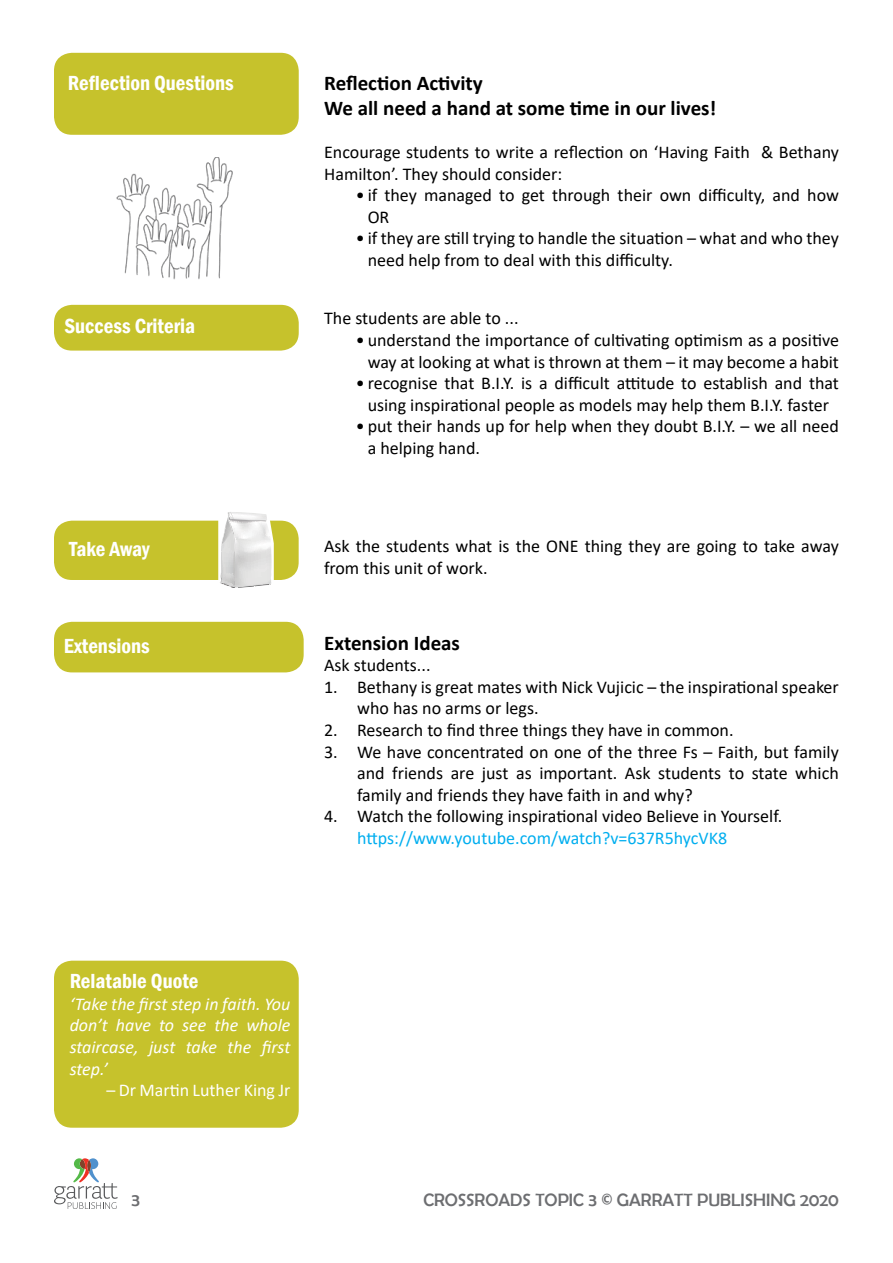
<style>
.page{position:relative;width:893px;height:1263px;background:#fff}
.page>*{position:absolute;margin:0;border:0;box-sizing:border-box;transform-origin:0 0}
.t1{font:700 21px/25.2px "Calibri";color:#000}
.t2{font:600 condensed 21px "Franklin Gothic";color:#fff}
.t3{font:18px/21.6px "Calibri";color:#000}
.t4{font:italic 18px/21.6px "Calibri";color:#fff;text-align:justify}
.t5{font:18px "Calibri";color:#00aeef}
.t6{font:18px "Berlin Sans FB";color:#6d6e71}
.t7{font:18px "Calibri";color:#fff}
</style>
<div class="page">
<svg style="left:54px;top:1158px;width:64px;height:51px"></svg>
<div style="left:54px;top:53px;width:245px;height:82px;background:#c6c22c;border-radius:18px"></div>
<div style="left:54px;top:305px;width:245px;height:46px;background:#c6c22c;border-radius:18px"></div>
<div style="left:54px;top:521px;width:245px;height:59px;background:#c6c22c;border-radius:18px"></div>
<svg style="left:218px;top:512px;width:56px;height:76px;background:#e4e4e1"></svg>
<div style="left:54px;top:622px;width:250px;height:50px;background:#c6c22c;border-radius:18px"></div>
<div style="left:54px;top:961px;width:245px;height:167px;background:#c6c22c;border-radius:18px"></div>
<img style="left:116px;top:158px;width:117px;height:122px">
<p class="t2" style="left:68px;top:69px;width:167px">Reflection Questions</p>
<p class="t2" style="left:65px;top:311px;width:132px">Success Criteria</p>
<p class="t2" style="left:69px;top:535px;width:82px">Take Away</p>
<p class="t1" style="left:324px;top:70px;width:394px">Reflection Activity<br>We all need a hand at some time in our lives!</p>
<p class="t3" style="left:324px;top:141px;width:516px">Encourage students to write a reflection on ‘Having Faith &amp; Bethany<br>Hamilton’. They should consider:</p>
<p class="t3" style="left:368px;top:184px;width:473px;text-indent:-12px">• if they managed to get through their own difficulty, and how<br>OR</p>
<p class="t3" style="left:368px;top:227px;width:473px;text-indent:-12px">• if they are still trying to handle the situation – what and who they need help from to deal with this difficulty.</p>
<p class="t3" style="left:324px;top:307px;width:196px">The students are able to ...</p>
<p class="t3" style="left:356px;top:329px;width:485px;text-align:right">• understand the importance of cultivating optimism as a positive way at looking at what is thrown at them – it may become a habit</p>
<p class="t3" style="left:356px;top:372px;width:485px;text-align:center">• recognise that B.I.Y. is a difficult attitude to establish and that using inspirational people as models may help them B.I.Y. faster</p>
<p class="t3" style="left:368px;top:415px;width:473px;text-indent:-12px">• put their hands up for help when they doubt B.I.Y. – we all need a helping hand.</p>
<p class="t3" style="left:324px;top:535px;width:516px">Ask the students what is the ONE thing they are going to take away from this unit of work.</p>
<p class="t2" style="left:64px;top:632px;width:87px">Extensions</p>
<p class="t1" style="left:324px;top:630px;width:137px">Extension Ideas</p>
<p class="t3" style="left:324px;top:654px;width:108px">Ask students...</p>
<p class="t3" style="left:357px;top:675px;width:483px;text-indent:-33px">1. Bethany is great mates with Nick Vujicic – the inspirational speaker who has no arms or legs.</p>
<p class="t3" style="left:324px;top:719px;width:411px">2. Research to find three things they have in common.</p>
<p class="t3" style="left:357px;top:740px;width:483px;text-align:justify;text-indent:-33px">3. We have concentrated on one of the three Fs – Faith, but family and friends are just as important. Ask students to state which family and friends they have faith in and why?</p>
<p class="t3" style="left:324px;top:805px;width:460px">4. Watch the following inspirational video Believe in Yourself.</p>
<p class="t5" style="left:357px;top:825px;width:371px">https://www.youtube.com/watch?v=637R5hycVK8</p>
<p class="t2" style="left:70px;top:967px;width:130px">Relatable Quote</p>
<p class="t4" style="left:70px;top:992px;width:222px">‘Take the first step in faith. You don’t have to see the whole staircase, just take the first step.’</p>
<p class="t7" style="left:106px;top:1078px;width:185px">– Dr Martin Luther King Jr</p>
<p class="t6" style="left:131px;top:1190px;width:10px">3</p>
<p class="t6" style="left:423px;top:1190px;width:417px">CROSSROADS TOPIC 3 © GARRATT PUBLISHING 2020</p>
</div>
